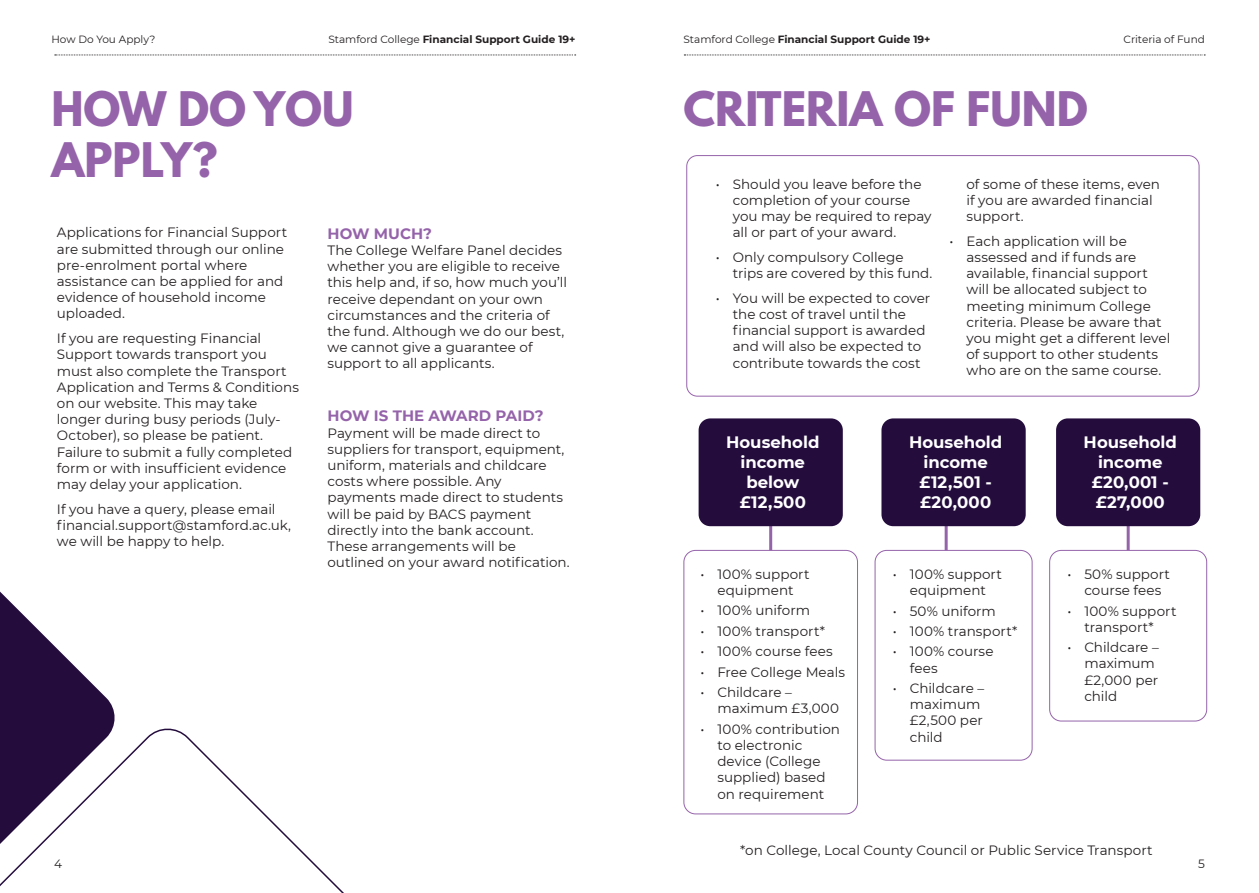
<style>
.page{position:relative;width:1259px;height:893px;background:#fff}
.page>*{position:absolute;margin:0;border:0;box-sizing:border-box;transform-origin:0 0}
.t1{font:700 42.15px/50.7px "League Spartan";color:#9563aa}
.t2{font:700 16.5px/19.8px "Montserrat";color:#fff;text-align:center}
.t3{font:700 15px "Montserrat";letter-spacing:.005em;color:#9563aa}
.t4{font:13.5px/16.2px "Montserrat";color:#231f20}
.t5{font:12px "Montserrat";color:#231f20}
.t6{font:700 10.5px "Montserrat";color:#231f20}
.t7{font:10.5px "Montserrat";color:#231f20}
.s1{font-weight:400}
</style>
<div class="page">
<svg style="left:117px;top:728px;width:227px;height:165px"></svg>
<svg style="left:0;top:591px;width:117px;height:296px"></svg>
<hr style="left:769px;top:502px;width:3px;height:62px;background:#9563aa">
<hr style="left:944px;top:502px;width:3px;height:62px;background:#9563aa">
<hr style="left:1126px;top:499px;width:3px;height:63px;background:#9563aa">
<div style="left:684px;top:550px;width:173px;height:264px;background:#fff;border-radius:12px"></div>
<div style="left:683px;top:550px;width:175px;height:264px;border:1px solid #9563aa;border-radius:12px"></div>
<div style="left:875px;top:550px;width:157px;height:210px;background:#fff;border-radius:12px"></div>
<div style="left:874px;top:550px;width:158px;height:210px;border:1px solid #9563aa;border-radius:12px"></div>
<div style="left:1049px;top:550px;width:157px;height:171px;background:#fff;border-radius:12px"></div>
<div style="left:1049px;top:550px;width:158px;height:171px;border:1px solid #9563aa;border-radius:12px"></div>
<div style="left:698px;top:418px;width:145px;height:108px;background:#240c3d;border-radius:12px"></div>
<div style="left:881px;top:418px;width:144px;height:108px;background:#240c3d;border-radius:12px"></div>
<div style="left:1056px;top:418px;width:144px;height:108px;background:#240c3d;border-radius:12px"></div>
<div style="left:686px;top:155px;width:513px;height:241px;border:1px solid #9563aa;border-radius:11px"></div>
<svg style="left:55px;top:55px;width:521px;height:1px"></svg>
<svg style="left:684px;top:55px;width:521px;height:1px"></svg>
<p class="t6" style="left:328px;top:31px;width:248px"><span class="s1">Stamford College</span> Financial Support Guide 19+</p>
<p class="t6" style="left:683px;top:31px;width:248px"><span class="s1">Stamford College</span> Financial Support Guide 19+</p>
<p class="t7" style="left:51px;top:32px;width:105px">How Do You Apply?</p>
<p class="t7" style="left:1123px;top:32px;width:83px">Criteria of Fund</p>
<h1 class="t1" style="left:51px;top:83px;width:304px">HOW DO YOU<br>APPLY?</h1>
<p class="t4" style="left:57px;top:224px;width:232px">Applications for Financial Support are submitted through our online pre-enrolment portal where assistance can be applied for and evidence of household income uploaded.</p>
<p class="t4" style="left:57px;top:330px;width:243px">If you are requesting Financial<br>Support towards transport you must also complete the Transport<br>Application and Terms &amp; Conditions on our website. This may take longer during busy periods (July-<br>October), so please be patient.<br>Failure to submit a fully completed form or with insufficient evidence may delay your application.</p>
<p class="t4" style="left:57px;top:500px;width:236px">If you have a query, please email financial.support@stamford.ac.uk, we will be happy to help.</p>
<p class="t3" style="left:327px;top:223px;width:106px">HOW MUCH?</p>
<p class="t4" style="left:327px;top:242px;width:241px">The College Welfare Panel decides whether you are eligible to receive this help and, if so, how much you’ll receive dependant on your own circumstances and the criteria of the fund. Although we do our best, we cannot give a guarantee of support to all applicants.</p>
<p class="t3" style="left:327px;top:405px;width:218px">HOW IS THE AWARD PAID?</p>
<p class="t4" style="left:327px;top:424px;width:244px">Payment will be made direct to suppliers for transport, equipment, uniform, materials and childcare costs where possible. Any payments made direct to students will be paid by BACS payment directly into the bank account.<br>These arrangements will be outlined on your award notification.</p>
<h1 class="t1" style="left:683px;top:83px;width:406px">CRITERIA OF FUND</h1>
<p class="t4" style="left:733px;top:175px;width:200px;text-indent:-17px">• Should you leave before the completion of your course you may be required to repay all or part of your award.</p>
<p class="t4" style="left:733px;top:249px;width:201px;text-indent:-17px">• Only compulsory College trips are covered by this fund.</p>
<p class="t4" style="left:733px;top:289px;width:199px;text-indent:-17px">• You will be expected to cover the cost of travel until the financial support is awarded and will also be expected to contribute towards the cost</p>
<p class="t4" style="left:966px;top:175px;width:195px">of some of these items, even if you are awarded financial support.</p>
<p class="t4" style="left:966px;top:232px;width:205px;text-indent:-17px">• Each application will be assessed and if funds are available, financial support will be allocated subject to meeting minimum College criteria. Please be aware that you might get a different level of support to other students who are on the same course.</p>
<p class="t2" style="left:726px;top:432px;width:95px">Household income below £12,500</p>
<p class="t2" style="left:909px;top:432px;width:95px">Household income £12,501 - £20,000</p>
<p class="t2" style="left:1083px;top:432px;width:95px">Household income £20,001 - £27,000</p>
<p class="t4" style="left:700px;top:565px;width:111px;text-align:center">• 100% support equipment</p>
<p class="t4" style="left:700px;top:602px;width:111px">• 100% uniform</p>
<p class="t4" style="left:700px;top:622px;width:126px">• 100% transport*</p>
<p class="t4" style="left:700px;top:643px;width:134px">• 100% course fees</p>
<p class="t4" style="left:700px;top:663px;width:146px">• Free College Meals</p>
<p class="t4" style="left:717px;top:684px;width:123px;text-indent:-17px">• Childcare – maximum £3,000</p>
<p class="t4" style="left:717px;top:720px;width:124px;text-indent:-17px">• 100% contribution to electronic device (College supplied) based on requirement</p>
<p class="t4" style="left:892px;top:565px;width:111px;text-align:center">• 100% support equipment</p>
<p class="t4" style="left:892px;top:602px;width:105px">• 50% uniform</p>
<p class="t4" style="left:892px;top:623px;width:126px">• 100% transport*</p>
<p class="t4" style="left:909px;top:643px;width:85px;text-indent:-17px">• 100% course fees</p>
<p class="t4" style="left:909px;top:680px;width:76px;text-indent:-17px">• Childcare – maximum £2,500 per child</p>
<p class="t4" style="left:1084px;top:565px;width:87px;text-indent:-17px">• 50% support course fees</p>
<p class="t4" style="left:1067px;top:602px;width:111px;text-align:center">• 100% support transport*</p>
<p class="t4" style="left:1084px;top:639px;width:76px;text-indent:-17px">• Childcare – maximum £2,000 per child</p>
<p class="t4" style="left:740px;top:841px;width:414px">*on College, Local County Council or Public Service Transport</p>
<p class="t5" style="left:54px;top:856px;width:9px">4</p>
<p class="t5" style="left:1198px;top:856px;width:8px">5</p>
</div>
